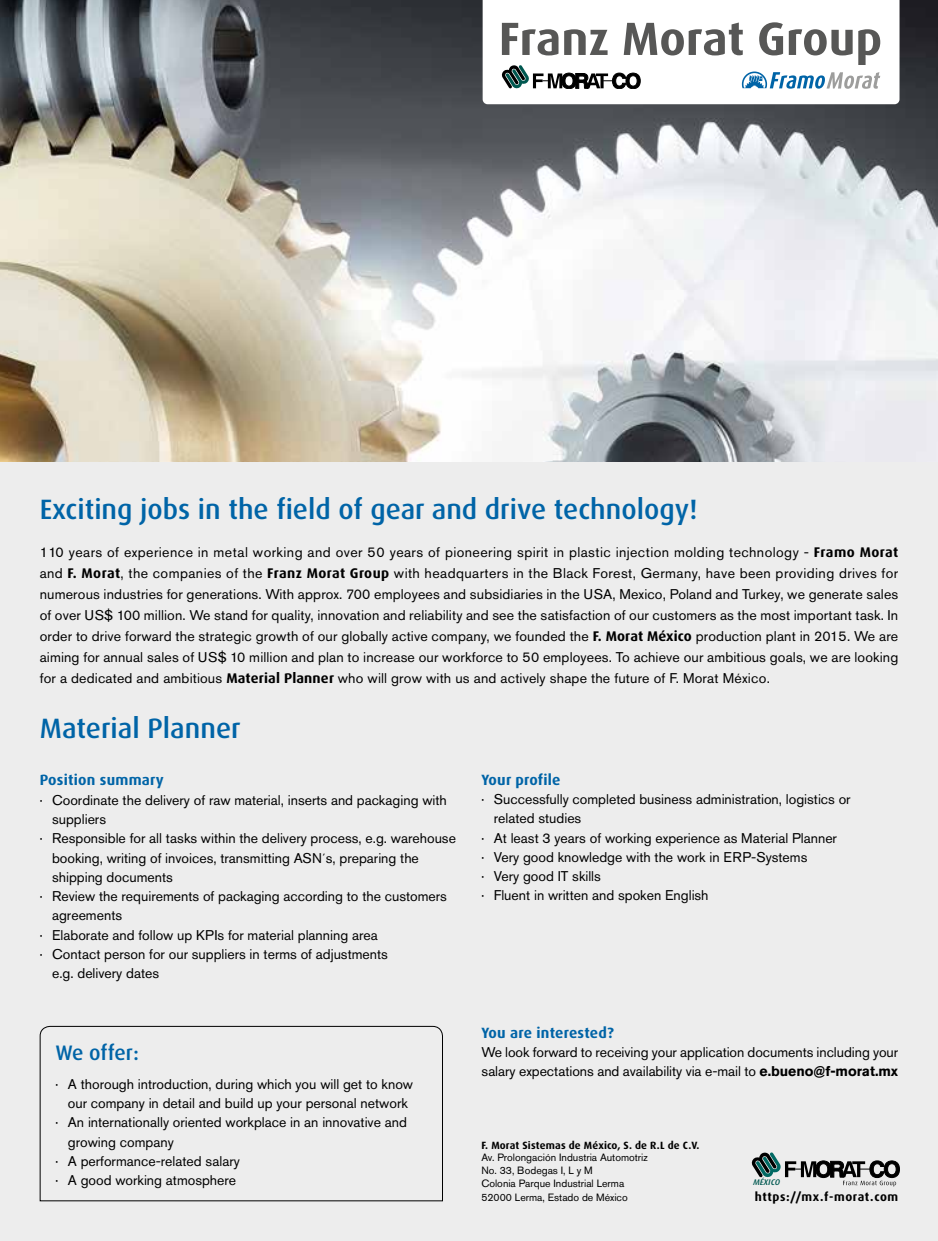
<style>
.page{position:relative;width:938px;height:1241px;background:#fff}
.page>*{position:absolute;margin:0;border:0;box-sizing:border-box;transform-origin:0 0}
.t1{font:500 28px "Dax OT";color:#0064a7}
.t2{font:500 21px "Dax OT";letter-spacing:-.005em;color:#0064a7}
.t3{font:700 14.88px "Dax OT";letter-spacing:.015em;color:#0064a7}
.t4{font:14px/21px "Akzidenz Grotesk Pro";color:#000;text-align:justify}
.t5{font:700 12.25px "Dax OT";letter-spacing:.05em;color:#000}
.t6{font:10.5px/12.6px "Akzidenz Grotesk Pro";color:#000}
.t7{font:700 10.5px "Dax OT";letter-spacing:.015em;color:#000}
.t8{font:italic 500 8.22px "Dax OT";color:#005850}
.s1{font-family:"Dax Pro";font-weight:700}
.s2{font-weight:700}
</style>
<div class="page">
<div style="left:0;top:0;width:938px;height:1240px;background:#ededed"></div>
<svg style="left:752px;top:1152px;width:147px;height:34px"></svg>
<svg style="left:39px;top:1025px;width:404px;height:176px"></svg>
<img style="left:0;top:0;width:938px;height:461px">
<svg style="left:482px;top:0;width:417px;height:104px;background:#dddfdf"></svg>
<h1 class="t1" style="left:40px;top:491px;width:659px">Exciting jobs in the field of gear and drive technology!</h1>
<p class="t4" style="left:40px;top:541px;width:860px">110 years of experience in metal working and over 50 years of pioneering spirit in plastic injection molding technology - <span class="s1">Framo Morat </span>and <span class="s1">F. Morat</span>, the companies of the <span class="s1">Franz Morat Group</span> with headquarters in the Black Forest, Germany, have been providing drives for numerous industries for generations. With approx. 700 employees and subsidiaries in the USA, Mexico, Poland and Turkey, we generate sales of over US$ 100 million. We stand for quality, innovation and reliability and see the satisfaction of our customers as the most important task. In order to drive forward the strategic growth of our globally active company, we founded the <span class="s1">F. Morat México</span> production plant in 2015. We are aiming for annual sales of US$ 10 million and plan to increase our workforce to 50 employees. To achieve our ambitious goals, we are looking for a dedicated and ambitious <span class="s1">Material Planner</span> who will grow with us and actively shape the future of F. Morat México.</p>
<h1 class="t1" style="left:40px;top:710px;width:202px">Material Planner</h1>
<p class="t3" style="left:40px;top:770px;width:125px">Position summary</p>
<p class="t4" style="left:40px;top:789px;width:408px">· Coordinate the delivery of raw material, inserts and packaging with</p>
<p class="t4" style="left:52px;top:808px;width:55px">suppliers</p>
<p class="t4" style="left:40px;top:827px;width:418px">· Responsible for all tasks within the delivery process, e.g. warehouse</p>
<p class="t4" style="left:52px;top:846px;width:368px">booking, writing of invoices, transmitting ASN´s, preparing the</p>
<p class="t4" style="left:52px;top:866px;width:122px">shipping documents</p>
<p class="t4" style="left:40px;top:885px;width:409px">· Review the requirements of packaging according to the customers</p>
<p class="t4" style="left:52px;top:904px;width:72px">agreements</p>
<p class="t4" style="left:40px;top:923px;width:339px">· Elaborate and follow up KPIs for material planning area</p>
<p class="t4" style="left:40px;top:943px;width:350px">· Contact person for our suppliers in terms of adjustments</p>
<p class="t4" style="left:52px;top:962px;width:109px">e.g. delivery dates</p>
<h2 class="t2" style="left:55px;top:1038px;width:85px">We offer:</h2>
<p class="t4" style="left:55px;top:1073px;width:359px">· A thorough introduction, during which you will get to know</p>
<p class="t4" style="left:68px;top:1092px;width:341px">our company in detail and build up your personal network</p>
<p class="t4" style="left:55px;top:1111px;width:353px">· An internationally oriented workplace in an innovative and</p>
<p class="t4" style="left:68px;top:1130px;width:107px">growing company</p>
<p class="t4" style="left:55px;top:1150px;width:186px">· A performance-related salary</p>
<p class="t4" style="left:55px;top:1169px;width:182px">· A good working atmosphere</p>
<p class="t3" style="left:481px;top:770px;width:81px">Your profile</p>
<p class="t4" style="left:481px;top:788px;width:371px">· Successfully completed business administration, logistics or</p>
<p class="t4" style="left:494px;top:807px;width:89px">related studies</p>
<p class="t4" style="left:481px;top:827px;width:357px">· At least 3 years of working experience as Material Planner</p>
<p class="t4" style="left:481px;top:846px;width:327px">· Very good knowledge with the work in ERP-Systems</p>
<p class="t4" style="left:481px;top:865px;width:121px">· Very good IT skills</p>
<p class="t4" style="left:481px;top:884px;width:229px">· Fluent in written and spoken English</p>
<p class="t3" style="left:481px;top:1022px;width:134px">You are interested?</p>
<p class="t4" style="left:481px;top:1042px;width:418px;line-height:19.2px">We look forward to receiving your application documents including your salary expectations and availability via e-mail to <span class="s2">e.bueno@f-morat.mx</span></p>
<p class="t7" style="left:481px;top:1138px;width:220px">F. Morat Sistemas de México, S. de R.L de C.V.</p>
<p class="t6" style="left:481px;top:1151px;width:168px">Av. Prolongación Industria Automotriz<br>No. 33, Bodegas I, L y M<br>Colonia Parque Industrial Lerma</p>
<p class="t6" style="left:481px;top:1190px;width:148px">52000 Lerma, Estado de México</p>
<p class="t5" style="left:754px;top:1188px;width:145px">https://mx.f-morat.com</p>
<p class="t8" style="left:752px;top:1176px;width:31px">MÉXICO</p>
</div>
